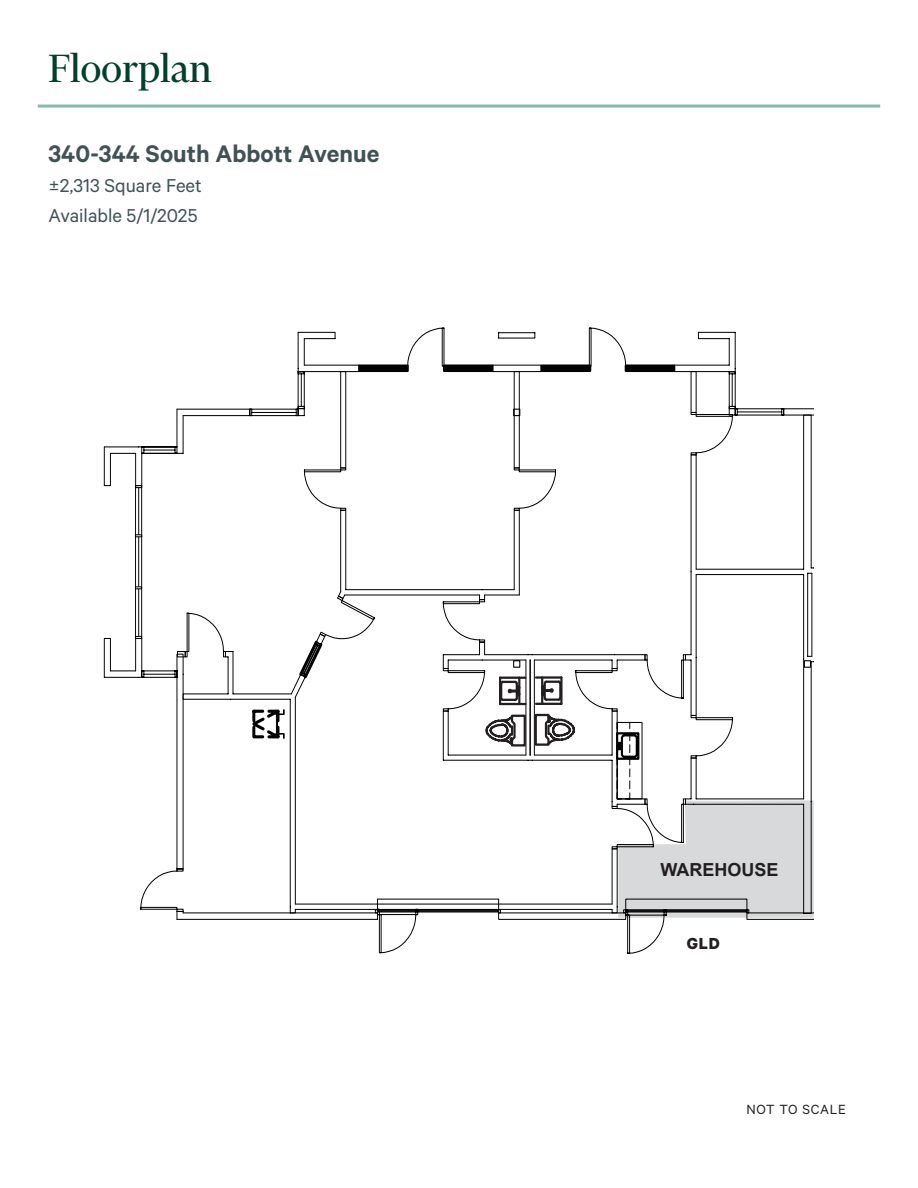
<style>
.page{position:relative;width:918px;height:1188px;background:#fff}
.page>*{position:absolute;margin:0;border:0;box-sizing:border-box;transform-origin:0 0}
.t1{font:45px "Financier Display";color:#023f2c}
.Body_Copy{font:600 27px "Calibre";color:#415255}
.Body_Copy-2{font:21px "Calibre";color:#415255}
.t2{font:700 18px "Arial";color:#231f20}
.t3{font:700 18px "Calibre";color:#231f20}
.t4{font:15px "Calibre";letter-spacing:.05em;color:#231f20}
</style>
<div class="page">
<hr style="left:38px;top:105px;width:842px;height:3px;background:#80bbad">
<svg style="left:297px;top:327px;width:439px;height:44px"></svg>
<svg style="left:104px;top:371px;width:710px;height:549px"></svg>
<div style="left:444px;top:366px;width:49px;height:5px;background:#000"></div>
<div style="left:443px;top:365px;width:51px;height:7px;border:2px solid #000"></div>
<div style="left:359px;top:366px;width:49px;height:5px;background:#000"></div>
<div style="left:358px;top:365px;width:51px;height:7px;border:2px solid #000"></div>
<svg style="left:534px;top:713px;width:42px;height:34px"></svg>
<hr style="left:560px;top:678px;width:3px;height:26px;background:#231f20">
<hr style="left:536px;top:703px;width:25px;height:2px;background:#231f20">
<hr style="left:536px;top:676px;width:25px;height:3px;background:#231f20">
<svg style="left:540px;top:679px;width:23px;height:24px"></svg>
<svg style="left:484px;top:713px;width:43px;height:35px"></svg>
<hr style="left:499px;top:678px;width:2px;height:26px;background:#231f20">
<hr style="left:500px;top:677px;width:25px;height:2px;background:#231f20">
<hr style="left:500px;top:703px;width:25px;height:2px;background:#231f20">
<svg style="left:498px;top:679px;width:24px;height:24px"></svg>
<svg style="left:135px;top:636px;width:7px;height:3px"></svg>
<svg style="left:618px;top:800px;width:196px;height:118px;background:#d0d1d1"></svg>
<p class="t1" style="left:48px;top:45px;width:165px">Floorplan</p>
<p class="Body_Copy" style="left:48px;top:138px;width:333px">340-344 South Abbott Avenue</p>
<p class="Body_Copy-2" style="left:48px;top:173px;width:155px">±2,313 Square Feet</p>
<p class="Body_Copy-2" style="left:48px;top:203px;width:151px">Available 5/1/2025</p>
<p class="t2" style="left:661px;top:857px;width:120px">WAREHOUSE</p>
<p class="t3" style="left:687px;top:933px;width:35px">GLD</p>
<p class="t4" style="left:746px;top:1100px;width:101px">NOT TO SCALE</p>
</div>
